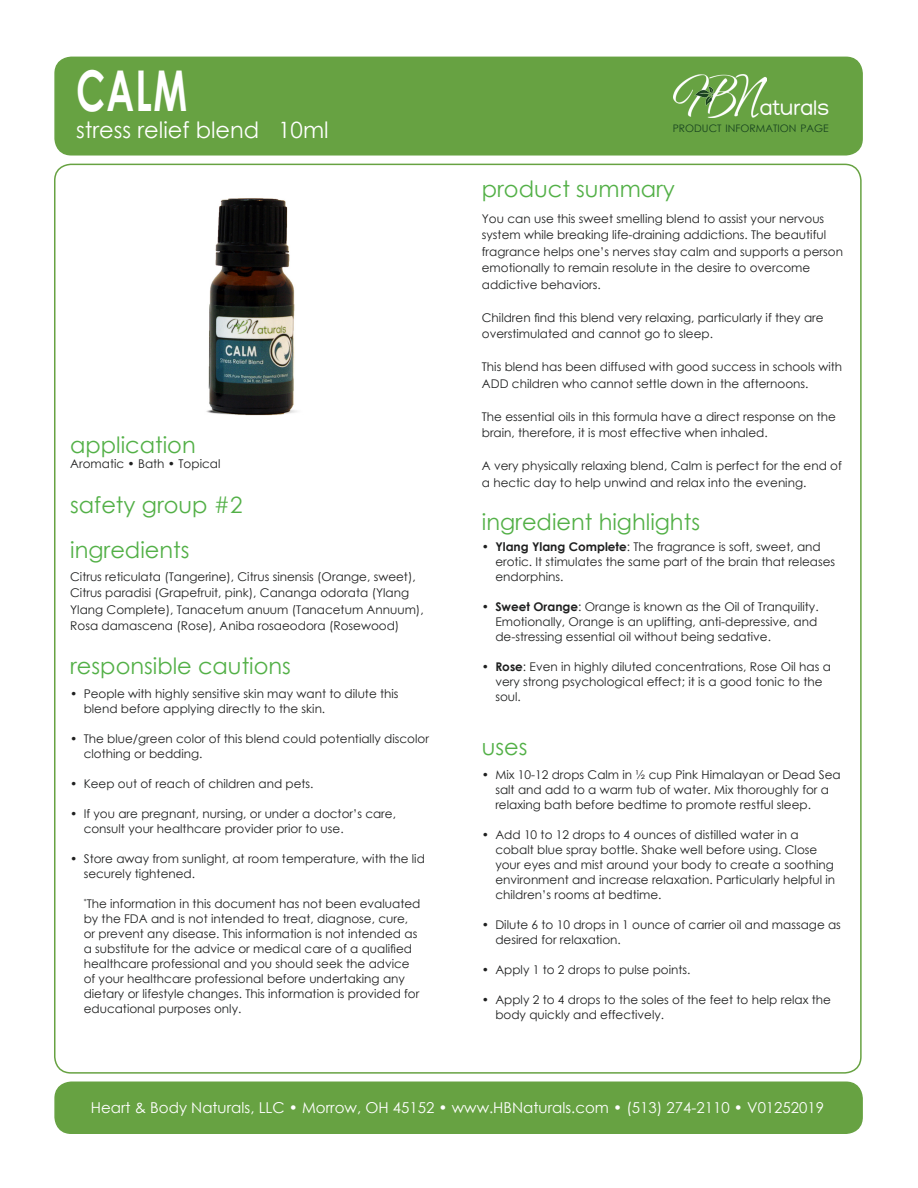
<style>
.page{position:relative;width:918px;height:1188px;background:#fff}
.page>*{position:absolute;margin:0;border:0;box-sizing:border-box;transform-origin:0 0}
.t1{font:700 56.25px "Century Gothic";color:#fff;scale:.67 1}
.t2{font:22.5px "Century Gothic";color:#53b047}
.t3{font:22.5px "Century Gothic";color:#fff}
.t4{font:22.5px "Traffolight";color:#fff}
.t5{font:15px "Century Gothic";color:#fff}
.t6{font:12px/15px "Century Gothic";color:#1f2020}
.t7{font:10.35px "Century Gothic";color:#17431f}
.s1{font-weight:700}
</style>
<div class="page">
<div style="left:55px;top:57px;width:807px;height:98px;background:#67a242;border-radius:16px"></div>
<div style="left:54px;top:57px;width:809px;height:99px;border:2px solid #67a242;border-radius:16px"></div>
<img style="left:673px;top:75px;width:93px;height:42px">
<div style="left:55px;top:1082px;width:807px;height:51px;background:#67a242;border-radius:16px"></div>
<div style="left:54px;top:1082px;width:809px;height:52px;border:2px solid #67a242;border-radius:16px"></div>
<img style="left:206px;top:198px;width:91px;height:217px">
<p class="t1" style="left:76px;top:48px;width:167px">CALM</p>
<p class="t3" style="left:76px;top:114px;width:254px">stress relief blend 10ml</p>
<p class="t2" style="left:70px;top:430px;width:127px">application</p>
<p class="t6" style="left:70px;top:456px;width:152px">Aromatic • Bath • Topical</p>
<p class="t2" style="left:70px;top:490px;width:174px">safety group #2</p>
<p class="t2" style="left:70px;top:535px;width:121px">ingredients</p>
<p class="t6" style="left:70px;top:568px;width:355px;line-height:16.5px">Citrus reticulata (Tangerine), Citrus sinensis (Orange, sweet), Citrus paradisi (Grapefruit, pink), Cananga odorata (Ylang Ylang Complete), Tanacetum anuum (Tanacetum Annuum), Rosa damascena (Rose), Aniba rosaeodora (Rosewood)</p>
<p class="t2" style="left:70px;top:650px;width:222px">responsible cautions</p>
<p class="t6" style="left:84px;top:686px;width:316px;text-indent:-14px">• People with highly sensitive skin may want to dilute this blend before applying directly to the skin.</p>
<p class="t6" style="left:84px;top:731px;width:347px;text-indent:-14px">• The blue/green color of this blend could potentially discolor clothing or bedding.</p>
<p class="t6" style="left:70px;top:776px;width:245px">• Keep out of reach of children and pets.</p>
<p class="t6" style="left:84px;top:806px;width:314px;text-indent:-14px">• If you are pregnant, nursing, or under a doctor’s care, consult your healthcare provider prior to use.</p>
<p class="t6" style="left:84px;top:851px;width:343px;text-indent:-14px">• Store away from sunlight, at room temperature, with the lid securely tightened.</p>
<p class="t6" style="left:84px;top:896px;width:338px"><sup>*</sup>The information in this document has not been evaluated by the FDA and is not intended to treat, diagnose, cure, or prevent any disease. This information is not intended as a substitute for the advice or medical care of a qualified healthcare professional and you should seek the advice of your healthcare professional before undertaking any dietary or lifestyle changes. This information is provided for educational purposes only.</p>
<p class="t4" style="left:760px;top:99px;width:71px">aturals</p>
<p class="t7" style="left:673px;top:121px;width:157px">PRODUCT INFORMATION PAGE</p>
<p class="t2" style="left:482px;top:173px;width:195px">product summary</p>
<p class="t6" style="left:482px;top:210px;width:363px;line-height:16.5px">You can use this sweet smelling blend to assist your nervous system while breaking life-draining addictions. The beautiful fragrance helps one’s nerves stay calm and supports a person emotionally to remain resolute in the desire to overcome addictive behaviors.</p>
<p class="t6" style="left:482px;top:309px;width:343px;line-height:16.5px">Children find this blend very relaxing, particularly if they are overstimulated and cannot go to sleep.</p>
<p class="t6" style="left:482px;top:358px;width:362px;line-height:16.5px">This blend has been diffused with good success in schools with<br>ADD children who cannot settle down in the afternoons.</p>
<p class="t6" style="left:482px;top:408px;width:356px;line-height:16.5px">The essential oils in this formula have a direct response on the brain, therefore, it is most effective when inhaled.</p>
<p class="t6" style="left:482px;top:457px;width:361px;line-height:16.5px">A very physically relaxing blend, Calm is perfect for the end of a hectic day to help unwind and relax into the evening.</p>
<p class="t2" style="left:482px;top:506px;width:220px">ingredient highlights</p>
<p class="t6" style="left:495px;top:539px;width:341px;text-indent:-14px"><span class="s1">• Ylang Ylang Complete</span>: The fragrance is soft, sweet, and erotic. It stimulates the same part of the brain that releases endorphins.</p>
<p class="t6" style="left:495px;top:599px;width:325px;text-align:justify;text-indent:-14px"><span class="s1">• Sweet Orange</span>: Orange is known as the Oil of Tranquility.<br>Emotionally, Orange is an uplifting, anti-depressive, and de-stressing essential oil without being sedative.</p>
<p class="t6" style="left:495px;top:659px;width:337px;text-indent:-14px"><span class="s1">• Rose</span>: Even in highly diluted concentrations, Rose Oil has a very strong psychological effect; it is a good tonic to the soul.</p>
<p class="t2" style="left:482px;top:731px;width:47px">uses</p>
<p class="t6" style="left:495px;top:767px;width:347px;text-indent:-14px">• Mix 10-12 drops Calm in ½ cup Pink Himalayan or Dead Sea salt and add to a warm tub of water. Mix thoroughly for a relaxing bath before bedtime to promote restful sleep.</p>
<p class="t6" style="left:495px;top:827px;width:341px;text-indent:-14px">• Add 10 to 12 drops to 4 ounces of distilled water in a cobalt blue spray bottle. Shake well before using. Close your eyes and mist around your body to create a soothing environment and increase relaxation. Particularly helpful in children’s rooms at bedtime.</p>
<p class="t6" style="left:495px;top:917px;width:347px;text-indent:-14px">• Dilute 6 to 10 drops in 1 ounce of carrier oil and massage as desired for relaxation.</p>
<p class="t6" style="left:482px;top:962px;width:210px">• Apply 1 to 2 drops to pulse points.</p>
<p class="t6" style="left:495px;top:992px;width:337px;text-indent:-14px">• Apply 2 to 4 drops to the soles of the feet to help relax the body quickly and effectively.</p>
<p class="t5" style="left:91px;top:1097px;width:735px">Heart &amp; Body Naturals, LLC • Morrow, OH 45152 • www.HBNaturals.com • (513) 274-2110 • V01252019</p>
</div>
